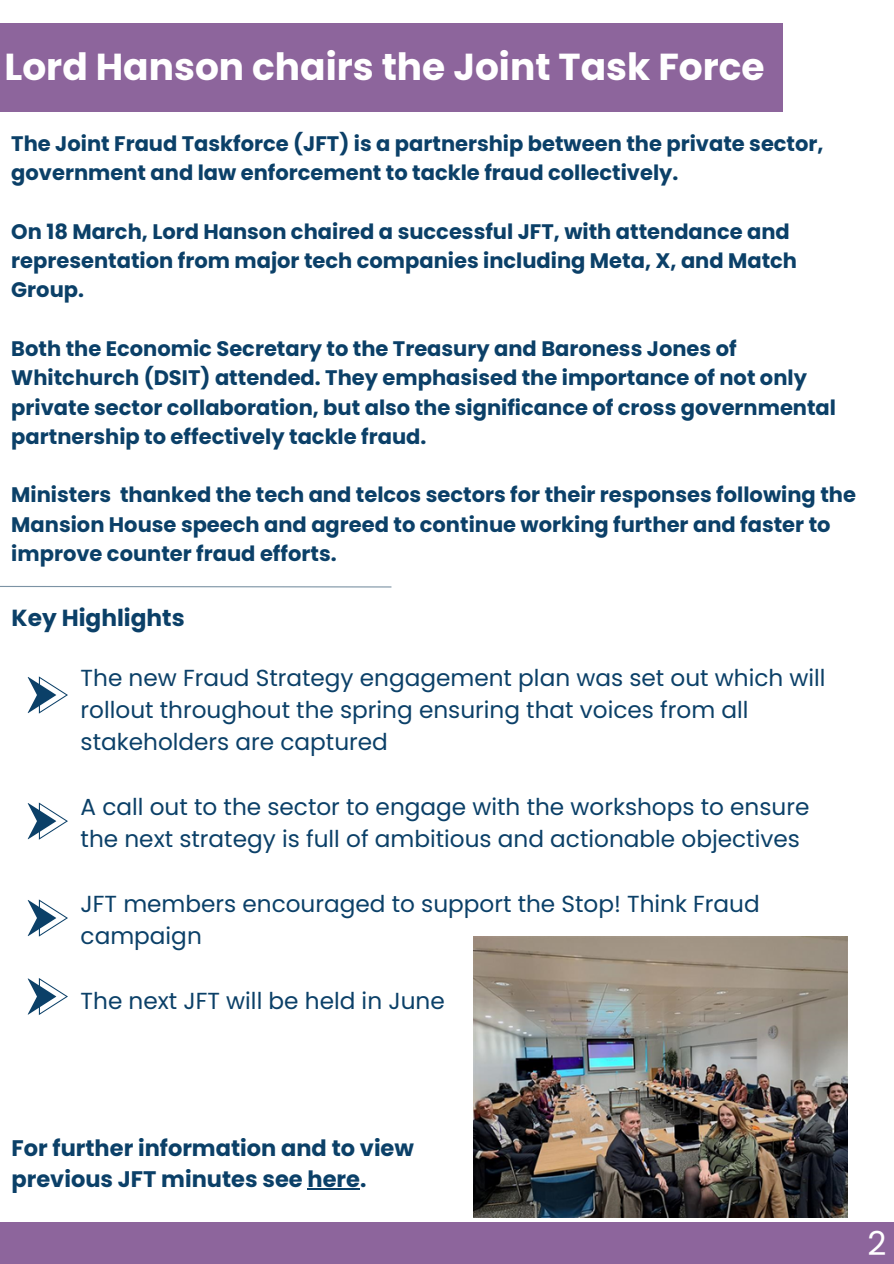
<style>
.page{position:relative;width:894px;height:1264px;background:#fff}
.page>*{position:absolute;margin:0;border:0;box-sizing:border-box;transform-origin:0 0}
.t1{font:700 39px "Poppins";color:#fff}
.t2{font:700 37.5px "Poppins";color:#fff}
.t3{font:33px "Poppins";color:#fff}
.t4{font:23.25px/32.2px "Poppins";color:#0b4068}
.t5{font:700 23.25px "Poppins";color:#0b4068}
.t6{font:700 22.5px/30.5px "Poppins";color:#0b4068}
.t7{font:700 21px/29.2px "Poppins";color:#0b4068}
</style>
<div class="page">
<div style="left:0;top:23px;width:782px;height:89px;background:#8d659c"></div>
<div style="left:0;top:1222px;width:893px;height:41px;background:#8d659c"></div>
<img style="left:473px;top:936px;width:374px;height:280px">
<svg style="left:28px;top:676px;width:40px;height:37px"></svg>
<hr style="left:307px;top:1187px;width:53px;height:1px;background:#0b4068">
<svg style="left:0;top:585px;width:392px;height:3px"></svg>
<svg style="left:28px;top:802px;width:40px;height:37px"></svg>
<svg style="left:28px;top:899px;width:40px;height:37px"></svg>
<svg style="left:28px;top:978px;width:40px;height:37px"></svg>
<h1 class="t2" style="left:5px;top:40px;width:761px">Lord Hanson chairs the Joint Task Force</h1>
<h1 class="t1" style="left:68px;top:60px;width:426px">Global Fraud Summit</h1>
<h2 class="t7" style="left:11px;top:129px;width:813px">The Joint Fraud Taskforce (JFT) is a partnership between the private sector, government and law enforcement to tackle fraud collectively.</h2>
<h2 class="t7" style="left:11px;top:217px;width:787px">On 18 March, Lord Hanson chaired a successful JFT, with attendance and representation from major tech companies including Meta, X, and Match<br>Group.</h2>
<h2 class="t7" style="left:11px;top:334px;width:826px">Both the Economic Secretary to the Treasury and Baroness Jones of Whitchurch (DSIT) attended. They emphasised the importance of not only private sector collaboration, but also the significance of cross governmental partnership to effectively tackle fraud.</h2>
<p class="t7" style="left:11px;top:480px;width:845px">Ministers thanked the tech and telcos sectors for their responses following the<br>Mansion House speech and agreed to continue working further and faster to improve counter fraud efforts.</p>
<p class="t5" style="left:12px;top:602px;width:175px">Key Highlights</p>
<p class="t4" style="left:81px;top:661px;width:746px">The new Fraud Strategy engagement plan was set out which will rollout throughout the spring ensuring that voices from all stakeholders are captured</p>
<p class="t4" style="left:81px;top:790px;width:730px">A call out to the sector to engage with the workshops to ensure the next strategy is full of ambitious and actionable objectives</p>
<p class="t4" style="left:81px;top:887px;width:680px">JFT members encouraged to support the Stop! Think Fraud campaign</p>
<p class="t4" style="left:81px;top:984px;width:365px">The next JFT will be held in June</p>
<p class="t6" style="left:12px;top:1133px;width:404px">For further information and to view previous JFT minutes see here.</p>
<h2 class="t3" style="left:867px;top:1220px;width:20px">2</h2>
</div>
